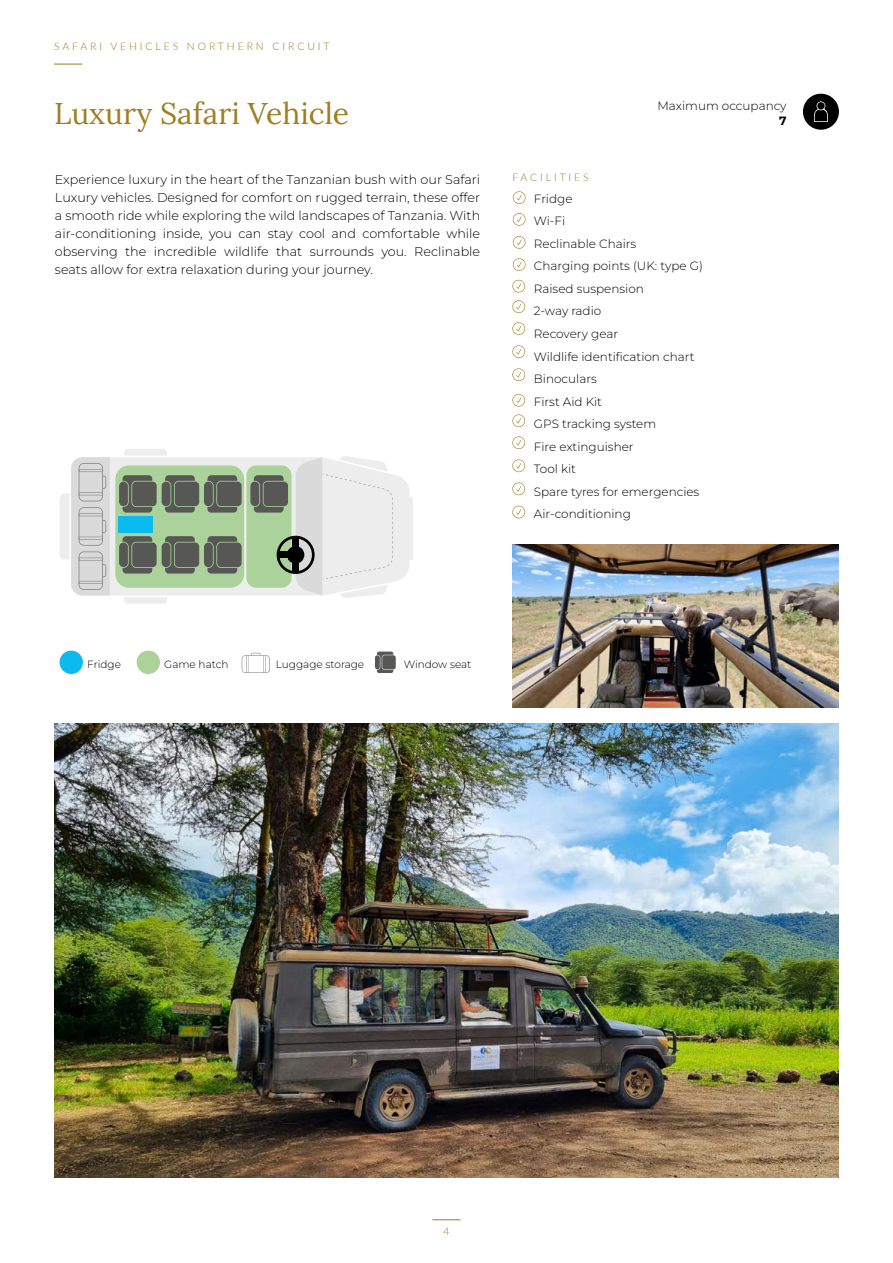
<style>
.page{position:relative;width:893px;height:1263px;background:#fff}
.page>*{position:absolute;margin:0;border:0;box-sizing:border-box;transform-origin:0 0}
.t1{font:30px "Lora";color:#a17d20}
.t2{font:300 12.75px/18px "Montserrat";color:#000;text-align:justify}
.t3{font:300 12px/22.5px "Montserrat";color:#000}
.t4{font:700 12px "Montserrat";color:#000}
.t5{font:300 10.5px "Lato";letter-spacing:.275em;color:#a17d20}
.t6{font:300 10.5px "Montserrat";color:#000}
</style>
<div class="page">
<svg style="left:54px;top:64px;width:28px;height:1px"></svg>
<svg style="left:432px;top:1219px;width:29px;height:1px"></svg>
<svg style="left:513px;top:191px;width:12px;height:13px"></svg>
<svg style="left:513px;top:213px;width:12px;height:13px"></svg>
<svg style="left:513px;top:236px;width:12px;height:13px"></svg>
<svg style="left:513px;top:258px;width:12px;height:13px"></svg>
<svg style="left:512px;top:280px;width:13px;height:12px"></svg>
<svg style="left:512px;top:394px;width:13px;height:13px"></svg>
<svg style="left:512px;top:345px;width:13px;height:13px"></svg>
<svg style="left:512px;top:459px;width:13px;height:13px"></svg>
<svg style="left:512px;top:300px;width:13px;height:13px"></svg>
<svg style="left:512px;top:414px;width:13px;height:13px"></svg>
<svg style="left:512px;top:368px;width:13px;height:13px"></svg>
<svg style="left:512px;top:482px;width:13px;height:13px"></svg>
<svg style="left:512px;top:506px;width:13px;height:12px"></svg>
<svg style="left:512px;top:322px;width:13px;height:13px"></svg>
<svg style="left:512px;top:436px;width:13px;height:13px"></svg>
<img style="left:512px;top:544px;width:327px;height:164px">
<img style="left:54px;top:724px;width:785px;height:454px">
<div style="left:803px;top:94px;width:36px;height:36px;background:#000;border-radius:50%"></div>
<svg style="left:814px;top:101px;width:14px;height:21px"></svg>
<hr style="left:410px;top:497px;width:3px;height:63px;background:#ededed">
<svg style="left:60px;top:449px;width:350px;height:155px;background:#c1cabe"></svg>
<div style="left:119px;top:516px;width:34px;height:16px;background:#0bbbef"></div>
<div style="left:60px;top:651px;width:23px;height:23px;background:#0bbbef;border-radius:50%"></div>
<div style="left:137px;top:651px;width:23px;height:23px;background:#aad29a;border-radius:50%"></div>
<svg style="left:242px;top:653px;width:28px;height:20px"></svg>
<svg style="left:377px;top:652px;width:16px;height:21px"></svg>
<div style="left:382px;top:655px;width:14px;height:14px;background:#575756;border-radius:2px"></div>
<div style="left:375px;top:655px;width:5px;height:14px;background:#575756;border-radius:2px"></div>
<p class="t5" style="left:54px;top:39px;width:277px">SAFARI VEHICLES NORTHERN CIRCUIT</p>
<h1 class="t1" style="left:54px;top:90px;width:297px">Luxury Safari Vehicle</h1>
<p class="t3" style="left:657px;top:94px;width:131px">Maximum occupancy</p>
<p class="t4" style="left:779px;top:113px;width:9px">7</p>
<p class="t2" style="left:55px;top:171px;width:427px">Experience luxury in the heart of the Tanzanian bush with our Safari</p>
<p class="t5" style="left:512px;top:169px;width:78px">FACILITIES</p>
<p class="t2" style="left:55px;top:189px;width:427px">Luxury vehicles. Designed for comfort on rugged terrain, these offer a smooth ride while exploring the wild landscapes of Tanzania. With air-conditioning inside, you can stay cool and comfortable while observing the incredible wildlife that surrounds you. Reclinable seats allow for extra relaxation during your journey.</p>
<p class="t3" style="left:534px;top:187px;width:170px">Fridge<br>Wi-Fi<br>Reclinable Chairs<br>Charging points (UK: type G)<br>Raised suspension<br>2-way radio<br>Recovery gear<br>Wildlife identification chart<br>Binoculars<br>First Aid Kit<br>GPS tracking system<br>Fire extinguisher<br>Tool kit<br>Spare tyres for emergencies<br>Air-conditioning</p>
<p class="t6" style="left:87px;top:657px;width:35px">Fridge</p>
<p class="t6" style="left:164px;top:657px;width:66px">Game hatch</p>
<p class="t6" style="left:276px;top:657px;width:90px">Luggage storage</p>
<p class="t6" style="left:404px;top:657px;width:69px">Window seat</p>
<p class="t5" style="left:443px;top:1224px;width:8px">4</p>
</div>
